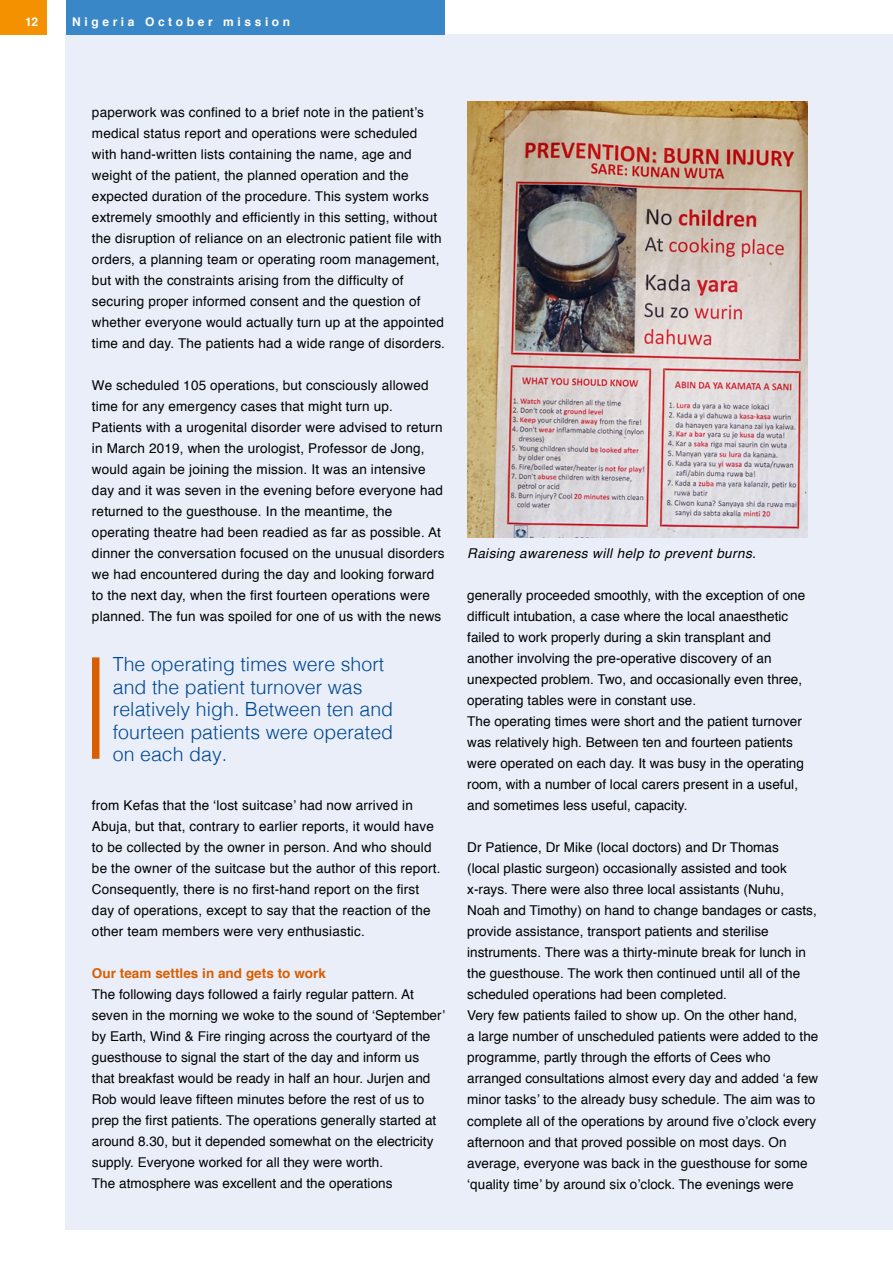
<style>
.page{position:relative;width:893px;height:1263px;background:#fff}
.page>*{position:absolute;margin:0;border:0;box-sizing:border-box;transform-origin:0 0}
.t1{font:300 19.5px/22.5px "Helvetica";letter-spacing:.005em;color:#004893}
.t2{font:13.5px/21px "Helvetica";letter-spacing:.005em;color:#000}
.t3{font:italic 13.5px "Helvetica";letter-spacing:.03em;color:#000}
.t4{font:700 13.5px "Helvetica";letter-spacing:.005em;color:#da5e00}
.t5{font:700 12px "Helvetica";letter-spacing:.3em;color:#fff}
</style>
<div class="page">
<div style="left:66px;top:34px;width:827px;height:1196px;background:#e9eef9"></div>
<img style="left:467px;top:101px;width:340px;height:436px">
<div style="left:0;top:0;width:47px;height:34px;background:#f39100"></div>
<div style="left:66px;top:0;width:378px;height:34px;background:#3a87c8"></div>
<div style="left:92px;top:657px;width:7px;height:102px;background:#da5e00"></div>
<p class="t5" style="left:25px;top:12px;width:15px">12</p>
<p class="t5" style="left:72px;top:12px;width:219px">Nigeria October mission</p>
<p class="t2" style="left:92px;top:102px;width:355px">paperwork was confined to a brief note in the patient’s medical status report and operations were scheduled with hand-written lists containing the name, age and weight of the patient, the planned operation and the expected duration of the procedure. This system works extremely smoothly and efficiently in this setting, without the disruption of reliance on an electronic patient file with orders, a planning team or operating room management, but with the constraints arising from the difficulty of securing proper informed consent and the question of whether everyone would actually turn up at the appointed time and day. The patients had a wide range of disorders.</p>
<p class="t2" style="left:92px;top:375px;width:354px">We scheduled 105 operations, but consciously allowed time for any emergency cases that might turn up.<br>Patients with a urogenital disorder were advised to return in March 2019, when the urologist, Professor de Jong, would again be joining the mission. It was an intensive day and it was seven in the evening before everyone had returned to the guesthouse. In the meantime, the operating theatre had been readied as far as possible. At dinner the conversation focused on the unusual disorders we had encountered during the day and looking forward to the next day, when the first fourteen operations were planned. The fun was spoiled for one of us with the news</p>
<h1 class="t1" style="left:113px;top:652px;width:282px">The operating times were short and the patient turnover was relatively high. Between ten and fourteen patients were operated on each day.</h1>
<p class="t2" style="left:92px;top:795px;width:350px">from Kefas that the ‘lost suitcase’ had now arrived in Abuja, but that, contrary to earlier reports, it would have to be collected by the owner in person. And who should be the owner of the suitcase but the author of this report.<br>Consequently, there is no first-hand report on the first day of operations, except to say that the reaction of the other team members were very enthusiastic.</p>
<p class="t4" style="left:92px;top:963px;width:235px">Our team settles in and gets to work</p>
<p class="t2" style="left:92px;top:984px;width:355px">The following days followed a fairly regular pattern. At seven in the morning we woke to the sound of ‘September’ by Earth, Wind &amp; Fire ringing across the courtyard of the guesthouse to signal the start of the day and inform us<br>that breakfast would be ready in half an hour. Jurjen and Rob would leave fifteen minutes before the rest of us to prep the first patients. The operations generally started at around 8.30, but it depended somewhat on the electricity supply. Everyone worked for all they were worth.<br>The atmosphere was excellent and the operations</p>
<p class="t3" style="left:467px;top:543px;width:290px">Raising awareness will help to prevent burns.</p>
<p class="t2" style="left:467px;top:585px;width:340px">generally proceeded smoothly, with the exception of one difficult intubation, a case where the local anaesthetic failed to work properly during a skin transplant and another involving the pre-operative discovery of an unexpected problem. Two, and occasionally even three, operating tables were in constant use.<br>The operating times were short and the patient turnover was relatively high. Between ten and fourteen patients were operated on each day. It was busy in the operating room, with a number of local carers present in a useful, and sometimes less useful, capacity.</p>
<p class="t2" style="left:467px;top:837px;width:353px">Dr Patience, Dr Mike (local doctors) and Dr Thomas<br>(local plastic surgeon) occasionally assisted and took x-rays. There were also three local assistants (Nuhu, Noah and Timothy) on hand to change bandages or casts, provide assistance, transport patients and sterilise instruments. There was a thirty-minute break for lunch in the guesthouse. The work then continued until all of the scheduled operations had been completed.<br>Very few patients failed to show up. On the other hand,<br>a large number of unscheduled patients were added to the programme, partly through the efforts of Cees who arranged consultations almost every day and added ‘a few minor tasks’ to the already busy schedule. The aim was to complete all of the operations by around five o’clock every afternoon and that proved possible on most days. On average, everyone was back in the guesthouse for some ‘quality time’ by around six o’clock. The evenings were</p>
</div>
